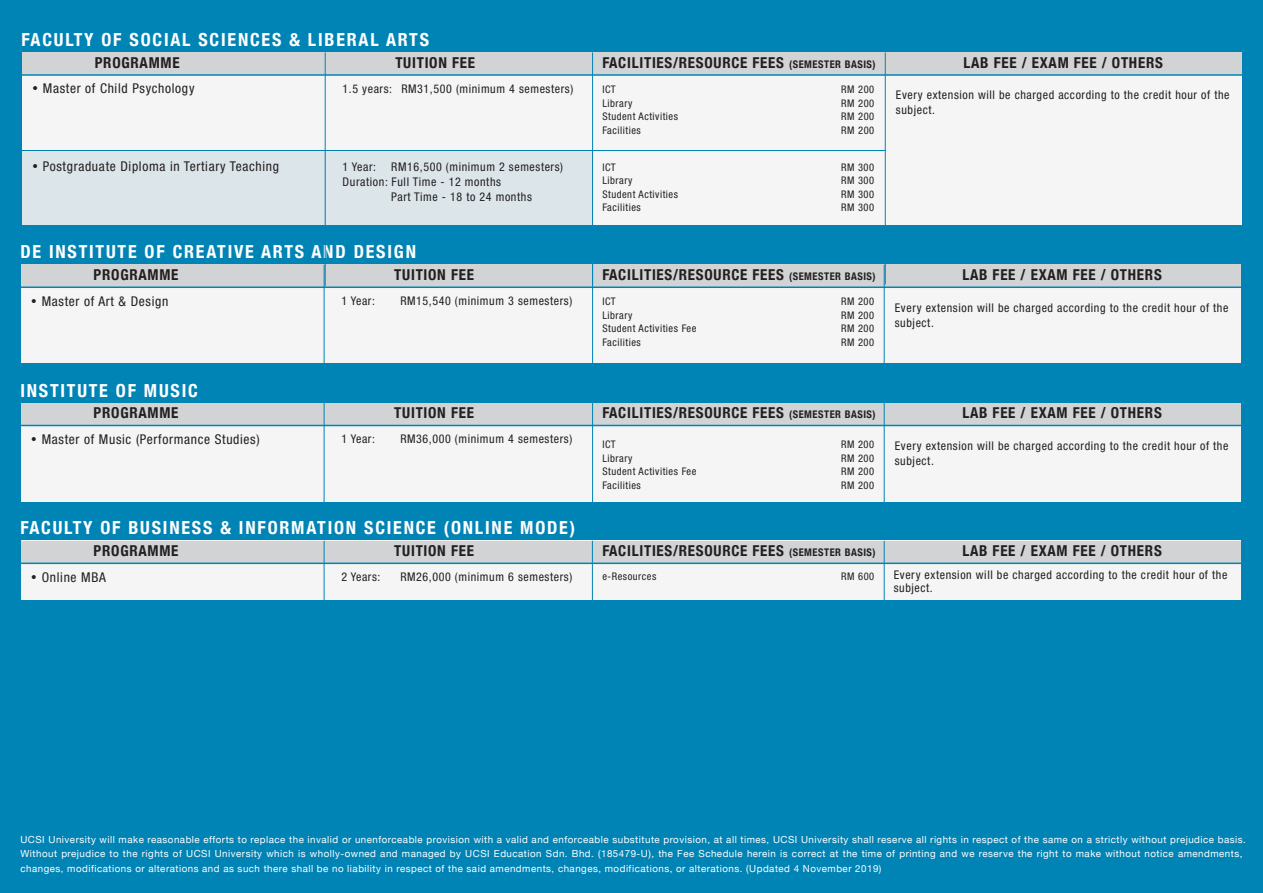
<style>
.page{position:relative;width:1263px;height:893px;background:#0084b6}
.page>*{position:absolute;margin:0;border:0;box-sizing:border-box;transform-origin:0 0}
.t1{font:700 condensed 18px "Helvetica Neue";letter-spacing:.1em;color:#fff}
.t2{font:700 condensed 15px "Helvetica Neue";letter-spacing:.05em;color:#231f20}
.t3{font:condensed 13.5px "Helvetica Neue LT Std";letter-spacing:.05em;color:#231f20}
.t4{font:condensed 12px/15px "Helvetica Neue LT Std";letter-spacing:.05em;color:#231f20}
.t5{font:condensed 10.5px/13.5px "Helvetica Neue LT Std";letter-spacing:.05em;color:#231f20;text-align:justify}
.t6{font:9.75px/13.5px "Helvetica Neue";letter-spacing:.05em;color:#fff}
.s1{font-size:10.5px}
</style>
<div class="page">
<div style="left:21px;top:403px;width:1220px;height:98px;background:#f5f5f5"></div>
<div style="left:21px;top:403px;width:1220px;height:22px;background:#d1d3d4"></div>
<hr style="left:324px;top:403px;width:1px;height:106px;background:#0084b6">
<hr style="left:592px;top:403px;width:1px;height:106px;background:#0084b6">
<hr style="left:884px;top:403px;width:1px;height:106px;background:#0084b6">
<hr style="left:19px;top:425px;width:1227px;height:1px;background:#0084b6">
<div style="left:21px;top:265px;width:1220px;height:98px;background:#f5f5f5"></div>
<div style="left:21px;top:265px;width:1220px;height:22px;background:#d1d3d4"></div>
<hr style="left:324px;top:265px;width:1px;height:106px;background:#0084b6">
<hr style="left:592px;top:265px;width:1px;height:105px;background:#0084b6">
<hr style="left:884px;top:265px;width:1px;height:105px;background:#0084b6">
<hr style="left:19px;top:286px;width:1227px;height:2px;background:#0084b6">
<div style="left:22px;top:52px;width:1220px;height:173px;background:#f5f5f5"></div>
<div style="left:22px;top:52px;width:1220px;height:23px;background:#d1d3d4"></div>
<hr style="left:325px;top:52px;width:1px;height:234px;background:#0084b6">
<hr style="left:592px;top:52px;width:1px;height:232px;background:#0084b6">
<hr style="left:885px;top:52px;width:1px;height:232px;background:#0084b6">
<hr style="left:20px;top:74px;width:1227px;height:2px;background:#0084b6">
<hr style="left:20px;top:150px;width:865px;height:1px;background:#0084b6">
<div style="left:22px;top:150px;width:571px;height:75px;background:#dce6ea"></div>
<div style="left:21px;top:541px;width:1220px;height:59px;background:#f5f5f5"></div>
<div style="left:21px;top:541px;width:1220px;height:22px;background:#d1d3d4"></div>
<hr style="left:324px;top:541px;width:1px;height:65px;background:#0084b6">
<hr style="left:592px;top:541px;width:1px;height:65px;background:#0084b6">
<hr style="left:884px;top:541px;width:1px;height:65px;background:#0084b6">
<hr style="left:19px;top:563px;width:1227px;height:1px;background:#0084b6">
<h1 class="t1" style="left:21px;top:25px;width:409px">FACULTY OF SOCIAL SCIENCES &amp; LIBERAL ARTS</h1>
<h2 class="t2" style="left:95px;top:50px;width:86px">PROGRAMME</h2>
<h2 class="t2" style="left:395px;top:50px;width:81px">TUITION FEE</h2>
<h2 class="t2" style="left:602px;top:50px;width:275px">FACILITIES/RESOURCE FEES <span class="s1">(SEMESTER BASIS)</span></h2>
<h2 class="t2" style="left:963px;top:50px;width:201px">LAB FEE / EXAM FEE / OTHERS</h2>
<h3 class="t3" style="left:32px;top:81px;width:164px">• Master of Child Psychology</h3>
<p class="t4" style="left:343px;top:81px;width:232px">1.5 years: RM31,500 (minimum 4 semesters)</p>
<p class="t5" style="left:602px;top:83px;width:77px;text-align:left">ICT<br>Library<br>Student Activities<br>Facilities</p>
<p class="t5" style="left:841px;top:83px;width:35px">RM 200<br>RM 200<br>RM 200<br>RM 200</p>
<p class="t4" style="left:896px;top:88px;width:335px">Every extension will be charged according to the credit hour of the subject.</p>
<h3 class="t3" style="left:32px;top:158px;width:249px">• Postgraduate Diploma in Tertiary Teaching</h3>
<p class="t4" style="left:391px;top:159px;width:173px">RM16,500 (minimum 2 semesters)</p>
<p class="t4" style="left:343px;top:159px;width:35px">1 Year:</p>
<p class="t4" style="left:343px;top:174px;width:160px">Duration: Full Time - 12 months</p>
<p class="t4" style="left:391px;top:189px;width:142px">Part Time - 18 to 24 months</p>
<p class="t5" style="left:602px;top:160px;width:77px;text-align:left">ICT<br>Library<br>Student Activities<br>Facilities</p>
<p class="t5" style="left:841px;top:160px;width:35px">RM 300<br>RM 300<br>RM 300<br>RM 300</p>
<h1 class="t1" style="left:20px;top:237px;width:397px">DE INSTITUTE OF CREATIVE ARTS AND DESIGN</h1>
<h2 class="t2" style="left:94px;top:262px;width:86px">PROGRAMME</h2>
<h2 class="t2" style="left:394px;top:262px;width:81px">TUITION FEE</h2>
<h2 class="t2" style="left:602px;top:262px;width:275px">FACILITIES/RESOURCE FEES <span class="s1">(SEMESTER BASIS)</span></h2>
<h2 class="t2" style="left:962px;top:262px;width:201px">LAB FEE / EXAM FEE / OTHERS</h2>
<h3 class="t3" style="left:31px;top:293px;width:139px">• Master of Art &amp; Design</h3>
<p class="t4" style="left:341px;top:293px;width:35px">1 Year:</p>
<p class="t4" style="left:400px;top:293px;width:173px">RM15,540 (minimum 3 semesters)</p>
<p class="t5" style="left:602px;top:295px;width:96px;text-align:left">ICT<br>Library<br>Student Activities Fee<br>Facilities</p>
<h1 class="t1" style="left:20px;top:375px;width:179px">INSTITUTE OF MUSIC</h1>
<p class="t5" style="left:841px;top:295px;width:35px">RM 200<br>RM 200<br>RM 200<br>RM 200</p>
<p class="t4" style="left:895px;top:300px;width:335px">Every extension will be charged according to the credit hour of the subject.</p>
<h2 class="t2" style="left:94px;top:401px;width:86px">PROGRAMME</h2>
<h2 class="t2" style="left:394px;top:401px;width:81px">TUITION FEE</h2>
<h2 class="t2" style="left:602px;top:401px;width:275px">FACILITIES/RESOURCE FEES <span class="s1">(SEMESTER BASIS)</span></h2>
<h2 class="t2" style="left:962px;top:401px;width:201px">LAB FEE / EXAM FEE / OTHERS</h2>
<h3 class="t3" style="left:31px;top:431px;width:230px">• Master of Music (Performance Studies)</h3>
<p class="t4" style="left:341px;top:431px;width:35px">1 Year:</p>
<p class="t4" style="left:400px;top:431px;width:173px">RM36,000 (minimum 4 semesters)</p>
<p class="t5" style="left:602px;top:438px;width:96px;text-align:left">ICT<br>Library<br>Student Activities Fee<br>Facilities</p>
<p class="t5" style="left:841px;top:438px;width:35px">RM 200<br>RM 200<br>RM 200<br>RM 200</p>
<p class="t4" style="left:895px;top:438px;width:335px">Every extension will be charged according to the credit hour of the subject.</p>
<h1 class="t1" style="left:20px;top:513px;width:556px">FACULTY OF BUSINESS &amp; INFORMATION SCIENCE (ONLINE MODE)</h1>
<h3 class="t3" style="left:31px;top:569px;width:76px">• Online MBA</h3>
<p class="t4" style="left:341px;top:569px;width:41px">2 Years:</p>
<p class="t4" style="left:400px;top:569px;width:173px">RM26,000 (minimum 6 semesters)</p>
<p class="t5" style="left:602px;top:569px;width:56px">e-Resources</p>
<p class="t5" style="left:841px;top:569px;width:35px">RM 600</p>
<p class="t4" style="left:894px;top:568px;width:335px;line-height:13.5px">Every extension will be charged according to the credit hour of the subject.</p>
<h2 class="t2" style="left:94px;top:538px;width:86px">PROGRAMME</h2>
<h2 class="t2" style="left:394px;top:538px;width:81px">TUITION FEE</h2>
<h2 class="t2" style="left:602px;top:538px;width:275px">FACILITIES/RESOURCE FEES <span class="s1">(SEMESTER BASIS)</span></h2>
<h2 class="t2" style="left:962px;top:538px;width:201px">LAB FEE / EXAM FEE / OTHERS</h2>
<p class="t6" style="left:20px;top:833px;width:1227px">UCSI University will make reasonable efforts to replace the invalid or unenforceable provision with a valid and enforceable substitute provision, at all times, UCSI University shall reserve all rights in respect of the same on a strictly without prejudice basis.<br>Without prejudice to the rights of UCSI University which is wholly-owned and managed by UCSI Education Sdn. Bhd. (185479-U), the Fee Schedule herein is correct at the time of printing and we reserve the right to make without notice amendments,</p>
<p class="t6" style="left:20px;top:863px;width:862px">changes, modifications or alterations and as such there shall be no liability in respect of the said amendments, changes, modifications, or alterations. (Updated 4 November 2019)</p>
</div>
